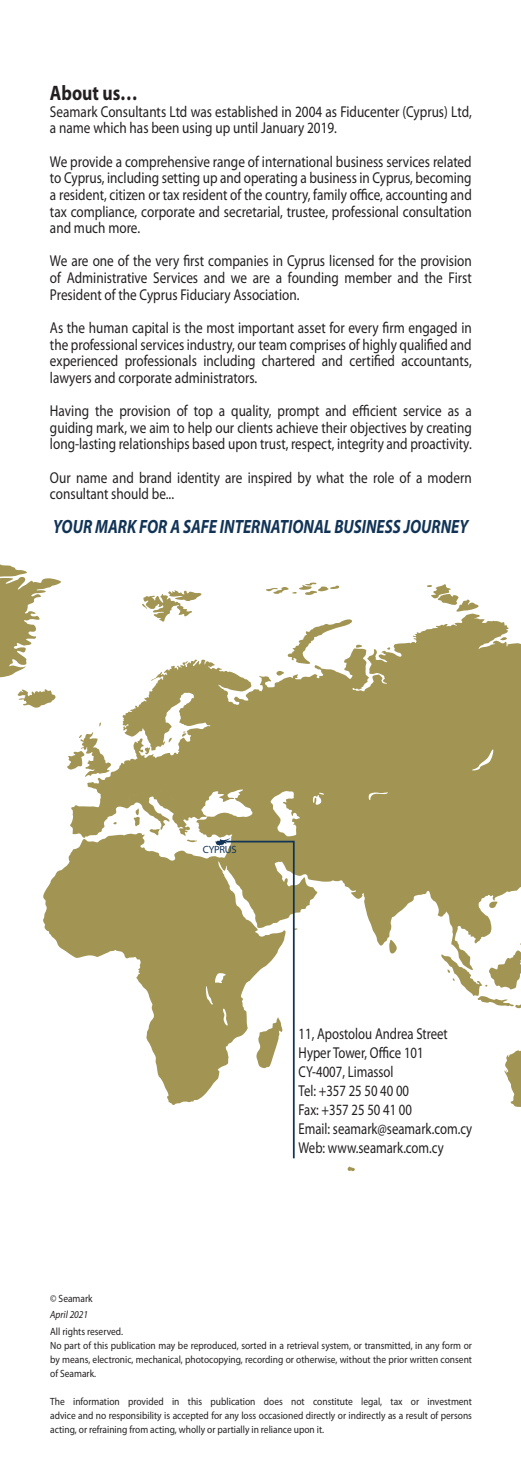
<style>
.page{position:relative;width:521px;height:1474px;background:#fff}
.page>*{position:absolute;margin:0;border:0;box-sizing:border-box;transform-origin:0 0}
.t1{font:700 21px "Myriad Pro";color:#231f20;scale:.84 1}
.t2{font:italic 700 19.25px "Myriad Pro";color:#113356;scale:.82 1}
.t3{font:15.75px/16.6px "Myriad Pro";color:#231f20;text-align:justify;scale:.84 1}
.t4{font:15.75px/18.9px "Myriad Pro";color:#231f20;scale:.81 1}
.t5{font:10.5px/14px "Myriad Pro";color:#231f20;scale:.9 1}
.t6{font:italic 10.5px "Myriad Pro";color:#231f20;scale:.9 1}
.t7{font:10.5px "Myriad Pro";letter-spacing:-.02em;color:#113356}
</style>
<div class="page">
<svg style="left:0;top:564px;width:521px;height:608px"></svg>
<svg style="left:215px;top:838px;width:80px;height:322px"></svg>
<h1 class="t1" style="left:50px;top:79px;width:106px">About us…</h1>
<p class="t3" style="left:50px;top:103px;width:503px">Seamark Consultants Ltd was established in 2004 as Fiducenter (Cyprus) Ltd, a name which has been using up until January 2019.</p>
<p class="t3" style="left:50px;top:153px;width:504px">We provide a comprehensive range of international business services related to Cyprus, including setting up and operating a business in Cyprus, becoming a resident, citizen or tax resident of the country, family office, accounting and tax compliance, corporate and secretarial, trustee, professional consultation and much more.</p>
<p class="t3" style="left:50px;top:253px;width:504px">We are one of the very first companies in Cyprus licensed for the provision of Administrative Services and we are a founding member and the First President of the Cyprus Fiduciary Association.</p>
<p class="t3" style="left:50px;top:319px;width:504px">As the human capital is the most important asset for every firm engaged in the professional services industry, our team comprises of highly qualified and experienced professionals including chartered and certified accountants, lawyers and corporate administrators.</p>
<p class="t3" style="left:50px;top:402px;width:504px">Having the provision of top a quality, prompt and efficient service as a guiding mark, we aim to help our clients achieve their objectives by creating long-lasting relationships based upon trust, respect, integrity and proactivity.</p>
<p class="t3" style="left:50px;top:469px;width:503px">Our name and brand identity are inspired by what the role of a modern consultant should be...</p>
<p class="t2" style="left:53px;top:513px;width:508px">YOUR MARK FOR A SAFE INTERNATIONAL BUSINESS JOURNEY</p>
<p class="t7" style="left:203px;top:842px;width:35px">CYPRUS</p>
<p class="t4" style="left:298px;top:1024px;width:216px">11, Apostolou Andrea Street<br>Hyper Tower, Office 101<br>CY-4007, Limassol<br>Tel: +357 25 50 40 00<br>Fax: +357 25 50 41 00<br>Email: seamark@seamark.com.cy<br>Web: www.seamark.com.cy</p>
<p class="t5" style="left:50px;top:1291px;width:49px">© Seamark</p>
<p class="t6" style="left:50px;top:1307px;width:44px">April 2021</p>
<p class="t5" style="left:50px;top:1324px;width:470px">All rights reserved.<br>No part of this publication may be reproduced, sorted in a retrieval system, or transmitted, in any form or by means, electronic, mechanical, photocopying, recording or otherwise, without the prior written consent of Seamark.</p>
<p class="t5" style="left:50px;top:1394px;width:470px;text-align:justify">The information provided in this publication does not constitute legal, tax or investment advice and no responsibility is accepted for any loss occasioned directly or indirectly as a result of persons acting, or refraining from acting, wholly or partially in reliance upon it.</p>
</div>
